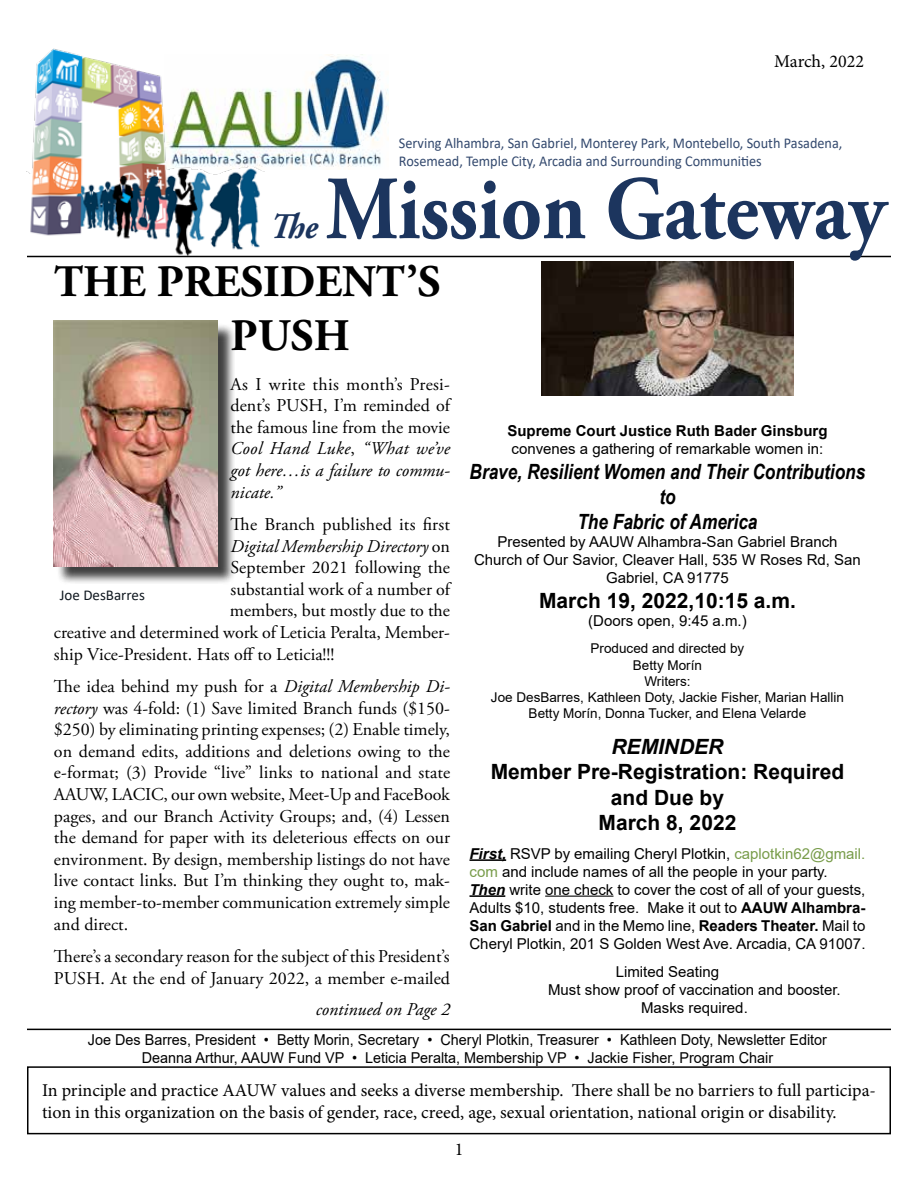
<style>
.page{position:relative;width:918px;height:1188px;background:#fff}
.page>*{position:absolute;margin:0;border:0;box-sizing:border-box;transform-origin:0 0}
.t1{font:700 90px "Adobe Garamond Pro";color:#1c355e;scale:.89 1}
.t2{font:700 45px/54px "Adobe Garamond Pro";color:#000}
.t3{font:italic 700 36px "Adobe Garamond Pro";color:#1c355e;scale:.92 1}
.t4{font:700 21px/25.2px "Arial";color:#000;text-align:center}
.t5{font:italic 700 21px/25.2px "Arial Narrow";color:#000;text-align:center}
.t6{font:italic 700 21px "Arial";color:#000}
.t7{font:18px/21.6px "Adobe Garamond Pro";color:#000;text-align:justify}
.t8{font:18px/21.6px "Minion Pro";color:#000}
.t9{font:italic 18px "Adobe Garamond Pro";color:#000}
.t10{font:15px/18px "Arial";color:#000;text-align:center}
.t11{font:15px/18px "Arial";color:#000;text-align:center;scale:.96 1}
.t12{font:15px/18px "Calibri";color:#33496e;scale:.95 1}
.t13{font:700 15px "Arial";color:#000}
.t14{font:15px "Calibri";color:#101820}
.t15{font:13.5px/16.2px "Arial";color:#000;text-align:center}
.s1{font-style:italic}
.s2{font-style:normal}
.s3{font-weight:700;font-style:italic}
.s4{color:#789c4a}
.s5{font-weight:700}
</style>
<div class="page">
<img style="left:264px;top:55px;width:124px;height:112px">
<img style="left:26px;top:48px;width:238px;height:210px">
<hr style="left:27px;top:256px;width:864px;height:1px;background:#000">
<div style="left:27px;top:1066px;width:864px;height:68px;border:2px solid #000"></div>
<hr style="left:27px;top:1029px;width:864px;height:1px;background:#000">
<div style="left:56px;top:323px;width:180px;height:262px;background:#000;opacity:.75"></div>
<img style="left:54px;top:321px;width:163px;height:245px">
<hr style="left:470px;top:859px;width:36px;height:2px;background:#000">
<hr style="left:470px;top:895px;width:35px;height:2px;background:#000">
<hr style="left:545px;top:896px;width:69px;height:1px;background:#000">
<img style="left:541px;top:262px;width:253px;height:134px">
<p class="t8" style="left:774px;top:51px;width:91px">March, 2022</p>
<p class="t12" style="left:399px;top:134px;width:468px">Serving Alhambra, San Gabriel, Monterey Park, Montebello, South Pasadena,<br>Rosemead, Temple City, Arcadia and Surrounding Communities</p>
<h1 class="t1" style="left:326px;top:157px;width:631px">Mission Gateway</h1>
<h3 class="t3" style="left:270px;top:206px;width:53px">The</h3>
<h2 class="t2" style="left:231px;top:256px;width:212px;text-indent:-177px">THE PRESIDENT’S<br>PUSH</h2>
<p class="t7" style="left:231px;top:374px;width:221px">As I write this month’s Presi&shy;dent’s PUSH, I’m reminded of the famous line from the movie <span class="s1">Cool Hand Luke</span>, <span class="s1">“What we’ve got here…is a failure to commu&shy;nicate.”</span></p>
<p class="t7" style="left:231px;top:514px;width:221px">The Branch published its first</p>
<p class="t9" style="left:231px;top:535px;width:221px">Digital Membership Directory <span class="s2">on</span></p>
<p class="t7" style="left:231px;top:557px;width:221px">September 2021 following the</p>
<p class="t7" style="left:231px;top:579px;width:221px">substantial work of a number of</p>
<p class="t7" style="left:230px;top:601px;width:222px">members, but mostly due to the</p>
<p class="t7" style="left:54px;top:622px;width:398px">creative and determined work of Leticia Peralta, Member-</p>
<p class="t7" style="left:54px;top:644px;width:282px">ship Vice-President. Hats off to Leticia!!!</p>
<p class="t7" style="left:54px;top:676px;width:398px">The idea behind my push for a <span class="s1">Digital Membership Di&shy;rectory</span> was 4-fold: (1) Save limited Branch funds ($150- $250) by eliminating printing expenses; (2) Enable timely, on demand edits, additions and deletions owing to the e-format; (3) Provide “live” links to national and state AAUW, LACIC, our own website, Meet-Up and FaceBook pages, and our Branch Activity Groups; and, (4) Lessen the demand for paper with its deleterious effects on our environment. By design, membership listings do not have live contact links. But I’m thinking they ought to, mak&shy;ing member-to-member communication extremely simple and direct.</p>
<p class="t7" style="left:54px;top:946px;width:398px">There’s a secondary reason for the subject of this President’s<br>PUSH. At the end of January 2022, a member e-mailed</p>
<p class="t14" style="left:60px;top:585px;width:87px">Joe DesBarres</p>
<p class="t9" style="left:316px;top:998px;width:136px">continued on Page 2</p>
<p class="t13" style="left:507px;top:420px;width:322px">Supreme Court Justice Ruth Bader Ginsburg</p>
<p class="t10" style="left:512px;top:439px;width:313px">convenes a gathering of remarkable women in:</p>
<p class="t5" style="left:470px;top:458px;width:397px">Brave, Resilient Women and Their Contributions to<br>The Fabric of America</p>
<p class="t10" style="left:474px;top:533px;width:388px">Presented by AAUW Alhambra-San Gabriel Branch<br>Church of Our Savior, Cleaver Hall, 535 W Roses Rd, San<br>Gabriel, CA 91775</p>
<p class="t4" style="left:539px;top:589px;width:258px">March 19, 2022,10:15 a.m.</p>
<p class="t10" style="left:588px;top:612px;width:160px">(Doors open, 9:45 a.m.)</p>
<p class="t15" style="left:491px;top:640px;width:355px">Produced and directed by<br>Betty Morín<br>Writers:<br>Joe DesBarres, Kathleen Doty, Jackie Fisher, Marian Hallin<br>Betty Morín, Donna Tucker, and Elena Velarde</p>
<p class="t6" style="left:611px;top:733px;width:113px">REMINDER</p>
<p class="t4" style="left:491px;top:760px;width:355px">Member Pre-Registration: Required and Due by<br>March 8, 2022</p>
<p class="t10" style="left:470px;top:844px;width:398px;text-align:left"><span class="s3">First,</span> RSVP by emailing Cheryl Plotkin, <span class="s4">caplotkin62@gmail. com</span> and include names of all the people in your party.<br><span class="s3">Then</span> write one check to cover the cost of all of your guests, Adults $10, students free. Make it out to <span class="s5">AAUW Alhambra-San Gabriel</span> and in the Memo line, <span class="s5">Readers Theater.</span> Mail to Cheryl Plotkin, 201 S Golden West Ave. Arcadia, CA 91007.</p>
<p class="t10" style="left:616px;top:963px;width:105px">Limited Seating</p>
<p class="t10" style="left:548px;top:981px;width:294px">Must show proof of vaccination and booster.</p>
<p class="t10" style="left:641px;top:999px;width:108px">Masks required.</p>
<p class="t11" style="left:88px;top:1030px;width:771px">Joe Des Barres, President • Betty Morin, Secretary • Cheryl Plotkin, Treasurer • Kathleen Doty, Newsletter Editor<br>Deanna Arthur, AAUW Fund VP • Leticia Peralta, Membership VP • Jackie Fisher, Program Chair</p>
<p class="t8" style="left:42px;top:1080px;width:836px">In principle and practice AAUW values and seeks a diverse membership. There shall be no barriers to full participa&shy;tion in this organization on the basis of gender, race, creed, age, sexual orientation, national origin or disability.</p>
<p class="t8" style="left:455px;top:1138px;width:10px">1</p>
</div>
